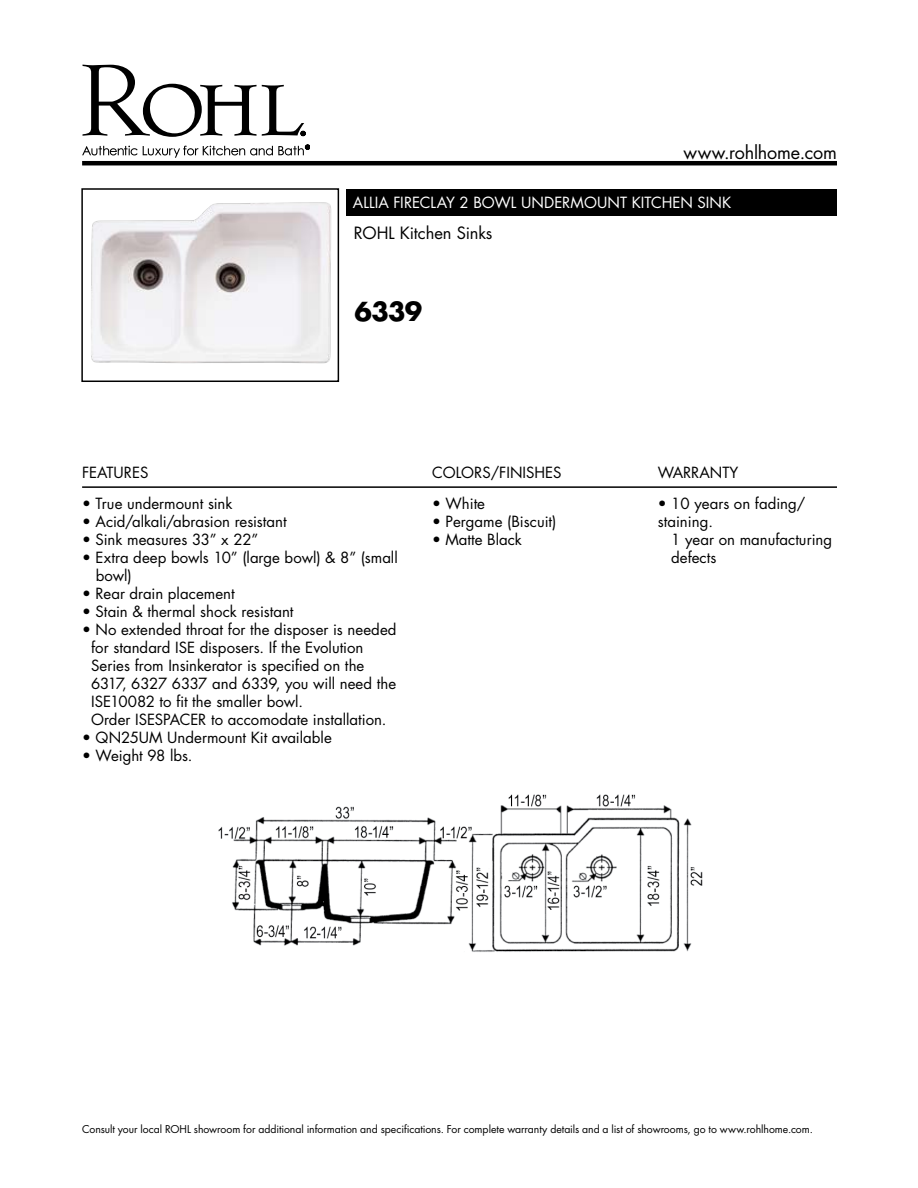
<style>
.page{position:relative;width:918px;height:1188px;background:#fff}
.page>*{position:absolute;margin:0;border:0;box-sizing:border-box;transform-origin:0 0}
.t1{font:700 25.5px "Futura";color:#000}
.t2{font:18px "Futura";letter-spacing:-.005em;color:#000}
.t3{font:16.5px "Futura";letter-spacing:-.01em;color:#000}
.t4{font:15px/18px "Futura";color:#000}
.t5{font:15px "Futura";color:#fff}
.t6{font:10.5px "Futura";letter-spacing:-.005em;color:#000}
</style>
<div class="page">
<svg style="left:82px;top:65px;width:223px;height:72px"></svg>
<svg style="left:82px;top:145px;width:228px;height:13px"></svg>
<hr style="left:82px;top:161px;width:755px;height:4px;background:#000">
<div style="left:346px;top:189px;width:491px;height:27px;background:#000"></div>
<img style="left:91px;top:202px;width:241px;height:162px">
<div style="left:81px;top:188px;width:258px;height:194px;border:2px solid #000"></div>
<hr style="left:82px;top:486px;width:755px;height:2px;background:#000">
<img style="left:218px;top:794px;width:485px;height:158px">
<p class="t2" style="left:683px;top:140px;width:155px">www.rohlhome.com</p>
<p class="t5" style="left:353px;top:192px;width:380px">ALLIA FIRECLAY 2 BOWL UNDERMOUNT KITCHEN SINK</p>
<p class="t3" style="left:354px;top:222px;width:140px">ROHL Kitchen Sinks</p>
<h1 class="t1" style="left:354px;top:294px;width:69px">6339</h1>
<p class="t4" style="left:82px;top:463px;width:68px">FEATURES</p>
<p class="t4" style="left:82px;top:495px;width:152px">• True undermount sink</p>
<p class="t4" style="left:82px;top:513px;width:206px">• Acid/alkali/abrasion resistant</p>
<p class="t4" style="left:82px;top:531px;width:178px">• Sink measures 33” x 22”</p>
<p class="t4" style="left:96px;top:549px;width:303px;text-indent:-14px">• Extra deep bowls 10” (large bowl) &amp; 8” (small bowl)</p>
<p class="t4" style="left:82px;top:585px;width:154px">• Rear drain placement</p>
<p class="t4" style="left:82px;top:603px;width:213px">• Stain &amp; thermal shock resistant</p>
<p class="t4" style="left:91px;top:621px;width:307px;text-indent:-9px">• No extended throat for the disposer is needed for standard ISE disposers. If the Evolution Series from Insinkerator is specified on the 6317, 6327 6337 and 6339, you will need the ISE10082 to fit the smaller bowl.<br>Order ISESPACER to accomodate installation.</p>
<p class="t4" style="left:82px;top:729px;width:251px">• QN25UM Undermount Kit available</p>
<p class="t4" style="left:82px;top:747px;width:112px">• Weight 98 lbs.</p>
<p class="t4" style="left:432px;top:463px;width:131px">COLORS/FINISHES</p>
<p class="t4" style="left:432px;top:495px;width:55px">• White</p>
<p class="t4" style="left:432px;top:513px;width:126px">• Pergame (Biscuit)</p>
<p class="t4" style="left:432px;top:531px;width:91px">• Matte Black</p>
<p class="t4" style="left:658px;top:463px;width:82px">WARRANTY</p>
<p class="t4" style="left:658px;top:495px;width:149px">• 10 years on fading/ staining.</p>
<p class="t4" style="left:671px;top:531px;width:162px">1 year on manufacturing defects</p>
<p class="t6" style="left:82px;top:1121px;width:732px">Consult your local ROHL showroom for additional information and specifications. For complete warranty details and a list of showrooms, go to www.rohlhome.com.</p>
</div>
